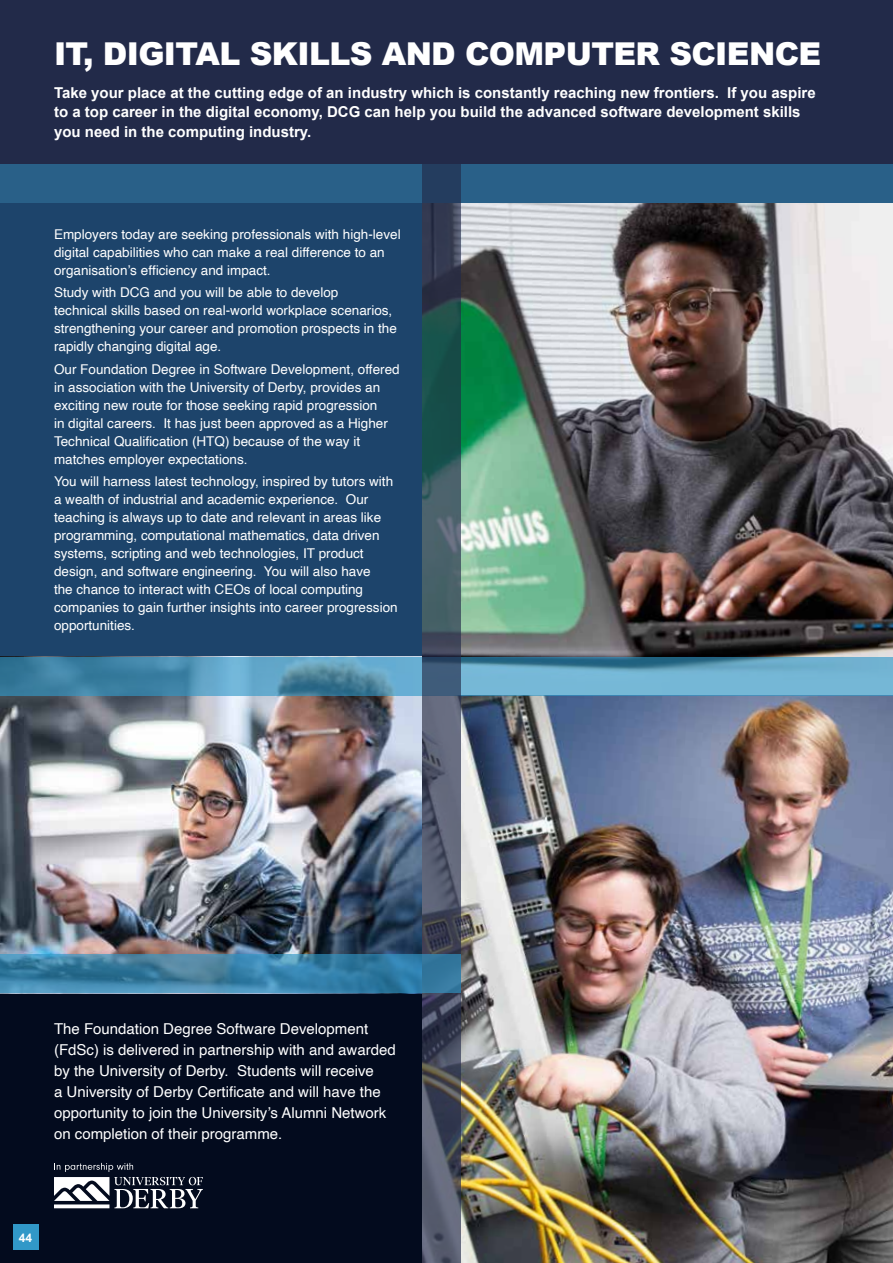
<style>
.page{position:relative;width:893px;height:1263px;background:#fff}
.page>*{position:absolute;margin:0;border:0;box-sizing:border-box;transform-origin:0 0}
.Section_Header{font:900 31.5px "Arial";letter-spacing:-.02em;color:#fff}
.University_Partnership_Text{font:15px/21px "Helvetica";color:#fff}
.Course_Section_Standfirst{font:700 15px/19.5px "Arial";color:#fff}
.Body_Text_White{font:13.5px/18px "Helvetica";color:#fff}
.t1{font:700 12px "Arial";color:#fff}
</style>
<div class="page">
<div style="left:0;top:202px;width:893px;height:1061px;background:#1d446b"></div>
<div style="left:0;top:993px;width:461px;height:270px;background:#030b1e"></div>
<img style="left:0;top:695px;width:422px;height:260px">
<img style="left:461px;top:202px;width:432px;height:1061px">
<div style="left:0;top:0;width:893px;height:202px;background:#222a49"></div>
<div style="left:0;top:164px;width:893px;height:38px;background:#296088"></div>
<svg style="left:0;top:657px;width:893px;height:38px"></svg>
<svg style="left:422px;top:164px;width:39px;height:1099px"></svg>
<svg style="left:0;top:955px;width:461px;height:38px"></svg>
<svg style="left:54px;top:1163px;width:149px;height:45px"></svg>
<div style="left:13px;top:1225px;width:25px;height:25px;background:#3198c8"></div>
<h1 class="Section_Header" style="left:54px;top:31px;width:769px">IT, DIGITAL SKILLS AND COMPUTER SCIENCE</h1>
<p class="Course_Section_Standfirst" style="left:54px;top:83px;width:763px">Take your place at the cutting edge of an industry which is constantly reaching new frontiers. If you aspire to a top career in the digital economy, DCG can help you build the advanced software development skills you need in the computing industry.</p>
<p class="Body_Text_White" style="left:54px;top:226px;width:348px">Employers today are seeking professionals with high-level digital capabilities who can make a real difference to an organisation’s efficiency and impact.</p>
<p class="Body_Text_White" style="left:54px;top:284px;width:344px">Study with DCG and you will be able to develop<br>technical skills based on real-world workplace scenarios, strengthening your career and promotion prospects in the rapidly changing digital age.</p>
<p class="Body_Text_White" style="left:54px;top:360px;width:347px">Our Foundation Degree in Software Development, offered in association with the University of Derby, provides an exciting new route for those seeking rapid progression<br>in digital careers. It has just been approved as a Higher Technical Qualification (HTQ) because of the way it matches employer expectations.</p>
<p class="Body_Text_White" style="left:54px;top:473px;width:345px">You will harness latest technology, inspired by tutors with a wealth of industrial and academic experience. Our teaching is always up to date and relevant in areas like programming, computational mathematics, data driven systems, scripting and web technologies, IT product design, and software engineering. You will also have<br>the chance to interact with CEOs of local computing companies to gain further insights into career progression opportunities.</p>
<p class="University_Partnership_Text" style="left:54px;top:1018px;width:343px">The Foundation Degree Software Development (FdSc) is delivered in partnership with and awarded by the University of Derby. Students will receive<br>a University of Derby Certificate and will have the opportunity to join the University’s Alumni Network on completion of their programme.</p>
<p class="t1" style="left:19px;top:1229px;width:15px">44</p>
</div>
